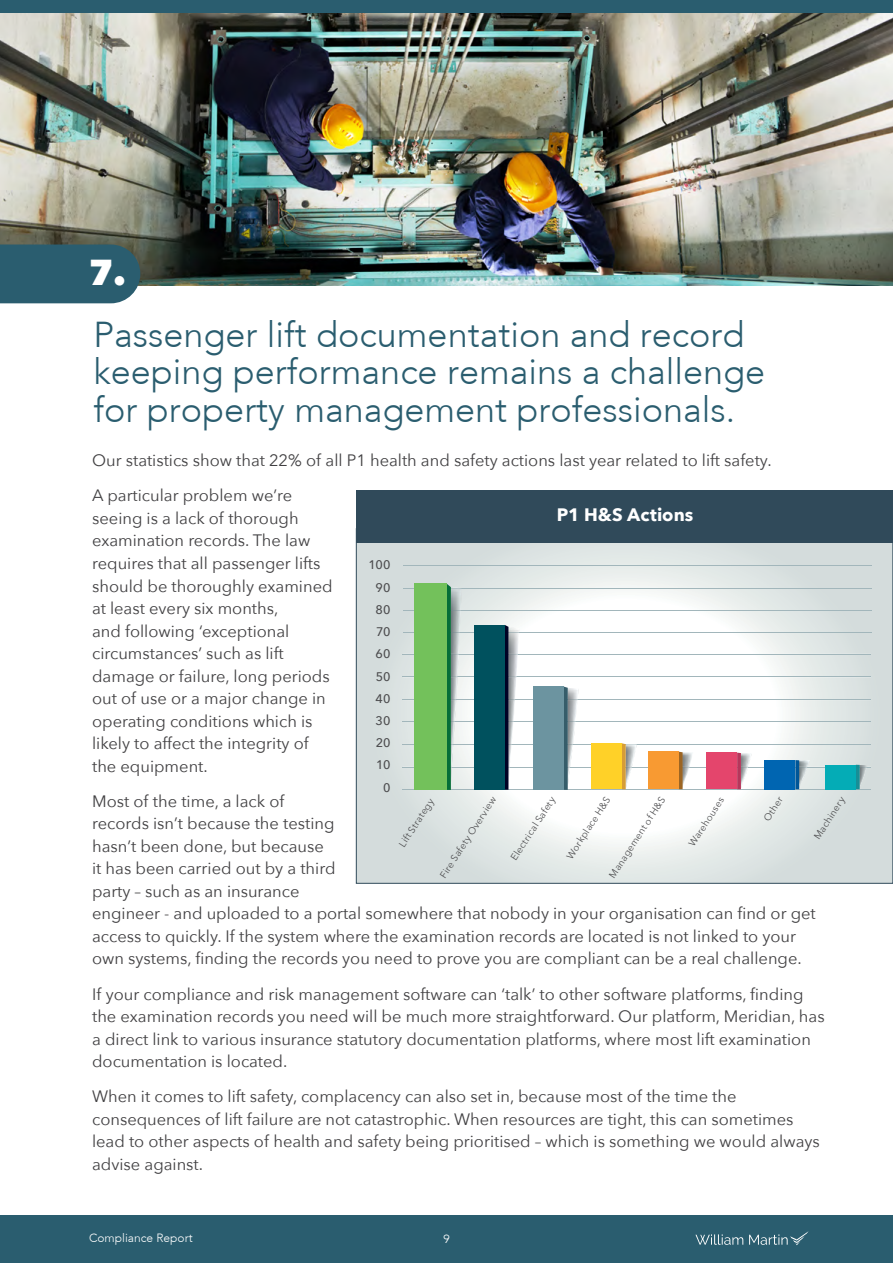
<style>
.page{position:relative;width:893px;height:1263px;background:#fff}
.page>*{position:absolute;margin:0;border:0;box-sizing:border-box;transform-origin:0 0}
.t1{font:300 36px/37.5px "Avenir";color:#2a5d6f}
.t2{font:800 36px "Avenir Next";color:#fff}
.t3{font:700 18px "Avenir Next";color:#fff}
.t4{font:16.5px/22.5px "Avenir Next";color:#414042}
.t5{font:500 12.45px/22.2px "Avenir Next";letter-spacing:.01em;color:#4d4d4f;text-align:right}
.t6{font:300 12px "Avenir";color:#fff}
.t7{font:9.75px "Avenir Next";color:#4d4d4f}
</style>
<div class="page">
<img style="left:0;top:12px;width:893px;height:273px">
<div style="left:0;top:0;width:893px;height:12px;background:#2a5d6f"></div>
<svg style="left:358px;top:542px;width:533px;height:339px"></svg>
<hr style="left:403px;top:789px;width:468px;height:1px;background:#a2b6bb">
<hr style="left:403px;top:767px;width:468px;height:1px;background:#a2b6bb">
<hr style="left:403px;top:744px;width:468px;height:1px;background:#a2b6bb">
<hr style="left:403px;top:721px;width:468px;height:1px;background:#a2b6bb">
<hr style="left:403px;top:700px;width:468px;height:1px;background:#a2b6bb">
<hr style="left:403px;top:677px;width:468px;height:1px;background:#a2b6bb">
<hr style="left:403px;top:654px;width:468px;height:1px;background:#a2b6bb">
<hr style="left:403px;top:610px;width:468px;height:1px;background:#a2b6bb">
<hr style="left:403px;top:632px;width:468px;height:1px;background:#a2b6bb">
<hr style="left:403px;top:588px;width:468px;height:1px;background:#a2b6bb">
<hr style="left:403px;top:565px;width:469px;height:1px;background:#a2b6bb">
<img style="left:860px;top:765px;width:8px;height:24px">
<svg style="left:856px;top:765px;width:4px;height:24px"></svg>
<div style="left:825px;top:765px;width:31px;height:24px;background:#04acb6"></div>
<img style="left:799px;top:760px;width:11px;height:29px">
<svg style="left:795px;top:760px;width:4px;height:29px"></svg>
<div style="left:764px;top:760px;width:31px;height:29px;background:#0065b1"></div>
<img style="left:741px;top:753px;width:11px;height:36px">
<svg style="left:737px;top:753px;width:4px;height:36px"></svg>
<div style="left:706px;top:753px;width:31px;height:36px;background:#e4456c"></div>
<img style="left:689px;top:752px;width:4px;height:37px">
<svg style="left:679px;top:752px;width:10px;height:37px"></svg>
<div style="left:648px;top:752px;width:31px;height:37px;background:#f89a32"></div>
<img style="left:632px;top:744px;width:5px;height:45px">
<svg style="left:622px;top:743px;width:10px;height:46px"></svg>
<div style="left:591px;top:743px;width:31px;height:46px;background:#ffd128"></div>
<img style="left:577px;top:688px;width:2px;height:101px">
<svg style="left:564px;top:687px;width:13px;height:103px"></svg>
<div style="left:533px;top:687px;width:31px;height:103px;background:#6c94a0"></div>
<svg style="left:505px;top:625px;width:14px;height:165px"></svg>
<div style="left:474px;top:625px;width:31px;height:165px;background:#00515e"></div>
<svg style="left:447px;top:584px;width:15px;height:206px"></svg>
<div style="left:414px;top:584px;width:33px;height:206px;background:#73c15b"></div>
<div style="left:356px;top:490px;width:537px;height:52px;background:#304a5a"></div>
<div style="left:0;top:244px;width:140px;height:59px;background:#2a5d6f"></div>
<div style="left:0;top:1215px;width:893px;height:48px;background:#2a5d6f"></div>
<svg style="left:695px;top:1234px;width:48px;height:11px"></svg>
<svg style="left:749px;top:1231px;width:60px;height:14px"></svg>
<h1 class="t2" style="left:88px;top:250px;width:40px">7.</h1>
<h1 class="t1" style="left:94px;top:315px;width:673px">Passenger lift documentation and record keeping performance remains a challenge for property management professionals.</h1>
<p class="t4" style="left:92px;top:442px;width:681px;line-height:35.2px">Our statistics show that 22% of all P1 health and safety actions last year related to lift safety.<br>A particular problem we’re</p>
<p class="t4" style="left:92px;top:506px;width:242px">seeing is a lack of thorough examination records. The law requires that all passenger lifts should be thoroughly examined at least every six months,<br>and following ‘exceptional circumstances’ such as lift damage or failure, long periods out of use or a major change in operating conditions which is likely to affect the integrity of the equipment.</p>
<p class="t4" style="left:92px;top:789px;width:725px">Most of the time, a lack of<br>records isn’t because the testing<br>hasn’t been done, but because<br>it has been carried out by a third<br>party – such as an insurance<br>engineer - and uploaded to a portal somewhere that nobody in your organisation can find or get access to quickly. If the system where the examination records are located is not linked to your own systems, finding the records you need to prove you are compliant can be a real challenge.</p>
<p class="t4" style="left:92px;top:982px;width:734px">If your compliance and risk management software can ‘talk’ to other software platforms, finding the examination records you need will be much more straightforward. Our platform, Meridian, has a direct link to various insurance statutory documentation platforms, where most lift examination documentation is located.</p>
<p class="t4" style="left:92px;top:1085px;width:729px">When it comes to lift safety, complacency can also set in, because most of the time the consequences of lift failure are not catastrophic. When resources are tight, this can sometimes lead to other aspects of health and safety being prioritised – which is something we would always advise against.</p>
<p class="t3" style="left:557px;top:499px;width:138px">P1 H&amp;S Actions</p>
<p class="t5" style="left:368px;top:553px;width:24px">100<br>90<br>80<br>70<br>60<br>50<br>40<br>30<br>20<br>10<br>0</p>
<p class="t7" style="left:394px;top:841px;width:57px;rotate:-57deg">Lift Strategy</p>
<p class="t7" style="left:506px;top:855px;width:75px;rotate:-57deg">Electrical Safety</p>
<p class="t7" style="left:562px;top:853px;width:73px;rotate:-57deg">Workplace H&amp;S</p>
<p class="t7" style="left:604px;top:872px;width:96px;rotate:-57deg">Management of H&amp;S</p>
<p class="t7" style="left:684px;top:841px;width:58px;rotate:-57deg">Warehouses</p>
<p class="t7" style="left:759px;top:816px;width:29px;rotate:-57deg">Other</p>
<p class="t7" style="left:809px;top:833px;width:50px;rotate:-57deg">Machinery</p>
<p class="t7" style="left:435px;top:872px;width:96px;rotate:-57deg">Fire Safety Overview</p>
<p class="t6" style="left:89px;top:1231px;width:105px">Compliance Report</p>
<p class="t6" style="left:443px;top:1231px;width:8px">9</p>
</div>
